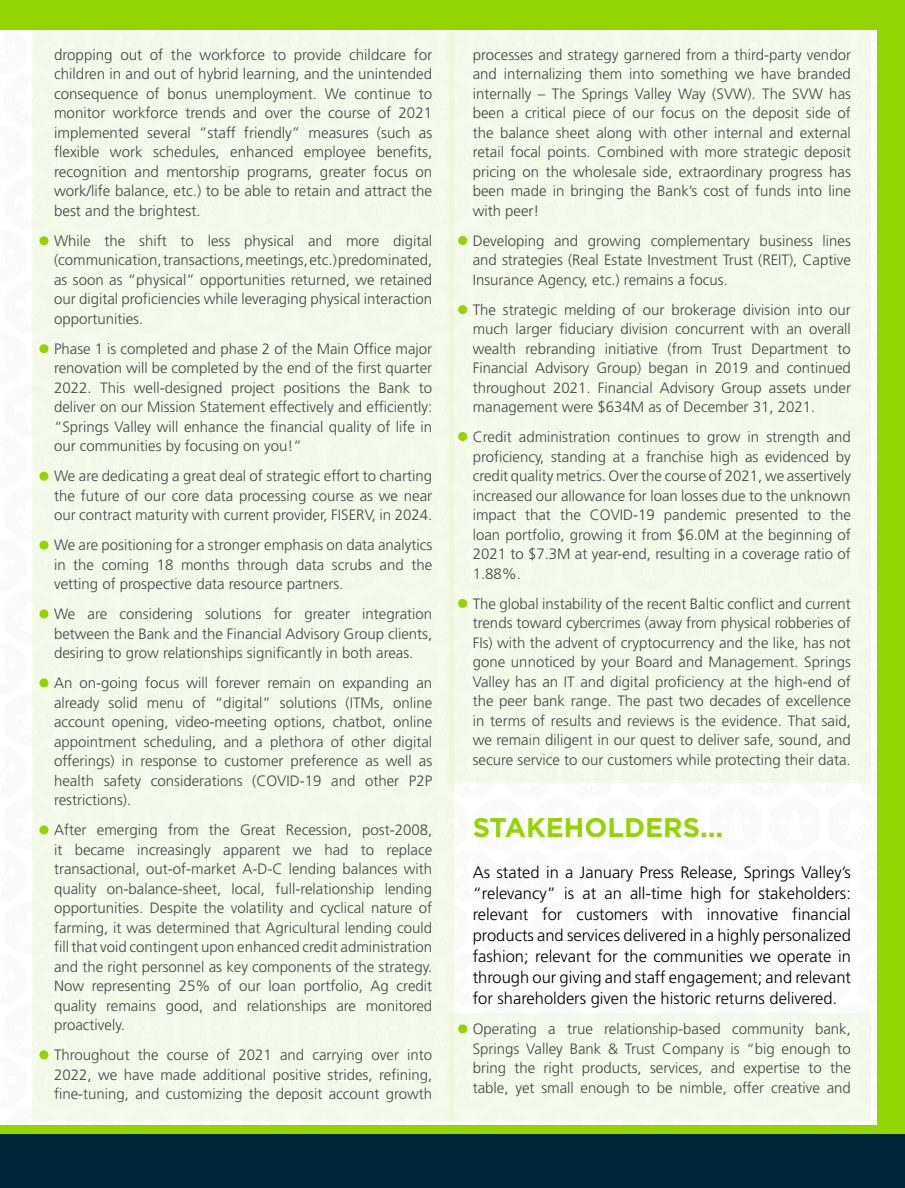
<style>
.page{position:relative;width:905px;height:1188px;background:#fff}
.page>*{position:absolute;margin:0;border:0;box-sizing:border-box;transform-origin:0 0}
.t1{font:700 27px "Gotham";color:#93d500}
.t2{font:300 16.5px/21px "Frutiger";color:#000;text-align:justify}
.t3{font:300 15.15px/19.5px "Frutiger";color:#464547;text-align:justify}
.t4{font:300 15px/19.5px "Frutiger";color:#464547;text-align:justify}
</style>
<div class="page">
<div style="left:0;top:0;width:904px;height:29px;background:#93d500"></div>
<div style="left:878px;top:0;width:26px;height:1164px;background:#93d500"></div>
<div style="left:32px;top:32px;width:422px;height:1089px;background:#f3f8e8"></div>
<div style="left:449px;top:32px;width:421px;height:751px;background:#f3f8e8"></div>
<div style="left:449px;top:1013px;width:421px;height:107px;background:#f3f8e8"></div>
<div style="left:0;top:1125px;width:904px;height:63px;background:#93d500"></div>
<div style="left:39px;top:236px;width:9px;height:9px;background:#93d500;border-radius:50%"></div>
<div style="left:39px;top:344px;width:9px;height:9px;background:#93d500;border-radius:50%"></div>
<div style="left:39px;top:472px;width:9px;height:9px;background:#93d500;border-radius:50%"></div>
<div style="left:39px;top:541px;width:9px;height:9px;background:#93d500;border-radius:50%"></div>
<div style="left:39px;top:609px;width:9px;height:9px;background:#93d500;border-radius:50%"></div>
<div style="left:39px;top:679px;width:9px;height:9px;background:#93d500;border-radius:50%"></div>
<div style="left:39px;top:825px;width:9px;height:9px;background:#93d500;border-radius:50%"></div>
<div style="left:39px;top:1050px;width:9px;height:9px;background:#93d500;border-radius:50%"></div>
<div style="left:458px;top:236px;width:9px;height:9px;background:#93d500;border-radius:50%"></div>
<div style="left:458px;top:305px;width:9px;height:9px;background:#93d500;border-radius:50%"></div>
<div style="left:458px;top:432px;width:9px;height:9px;background:#93d500;border-radius:50%"></div>
<div style="left:458px;top:599px;width:9px;height:9px;background:#93d500;border-radius:50%"></div>
<div style="left:458px;top:1024px;width:9px;height:9px;background:#93d500;border-radius:50%"></div>
<div style="left:0;top:1134px;width:904px;height:54px;background:#00263a"></div>
<p class="t3" style="left:54px;top:45px;width:380px">dropping out of the workforce to provide childcare for children in and out of hybrid learning, and the unintended consequence of bonus unemployment. We continue to monitor workforce trends and over the course of 2021 implemented several ”staff friendly” measures (such as flexible work schedules, enhanced employee benefits, recognition and mentorship programs, greater focus on work/life balance, etc.) to be able to retain and attract the best and the brightest.</p>
<p class="t4" style="left:54px;top:231px;width:380px">While the shift to less physical and more digital (communication, transactions, meetings, etc.) predominated, as soon as “physical” opportunities returned, we retained our digital proficiencies while leveraging physical interaction opportunities.</p>
<p class="t4" style="left:54px;top:339px;width:380px">Phase 1 is completed and phase 2 of the Main Office major renovation will be completed by the end of the first quarter 2022. This well-designed project positions the Bank to deliver on our Mission Statement effectively and efficiently: “Springs Valley will enhance the financial quality of life in our communities by focusing on you!”</p>
<p class="t4" style="left:54px;top:467px;width:379px">We are dedicating a great deal of strategic effort to charting the future of our core data processing course as we near our contract maturity with current provider, FISERV, in 2024.</p>
<p class="t4" style="left:54px;top:536px;width:379px">We are positioning for a stronger emphasis on data analytics in the coming 18 months through data scrubs and the vetting of prospective data resource partners.</p>
<p class="t4" style="left:54px;top:605px;width:380px">We are considering solutions for greater integration between the Bank and the Financial Advisory Group clients, desiring to grow relationships significantly in both areas.</p>
<p class="t4" style="left:54px;top:674px;width:379px">An on-going focus will forever remain on expanding an already solid menu of “digital” solutions (ITMs, online account opening, video-meeting options, chatbot, online appointment scheduling, and a plethora of other digital offerings) in response to customer preference as well as health safety considerations (COVID-19 and other P2P restrictions).</p>
<p class="t4" style="left:54px;top:821px;width:380px">After emerging from the Great Recession, post-2008, it became increasingly apparent we had to replace transactional, out-of-market A-D-C lending balances with quality on-balance-sheet, local, full-relationship lending opportunities. Despite the volatility and cyclical nature of farming, it was determined that Agricultural lending could fill that void contingent upon enhanced credit administration and the right personnel as key components of the strategy.<br>Now representing 25% of our loan portfolio, Ag credit quality remains good, and relationships are monitored proactively.</p>
<p class="t4" style="left:54px;top:1046px;width:380px">Throughout the course of 2021 and carrying over into 2022, we have made additional positive strides, refining, fine-tuning, and customizing the deposit account growth</p>
<p class="t4" style="left:472px;top:45px;width:380px">processes and strategy garnered from a third-party vendor and internalizing them into something we have branded internally – The Springs Valley Way (SVW). The SVW has been a critical piece of our focus on the deposit side of the balance sheet along with other internal and external retail focal points. Combined with more strategic deposit pricing on the wholesale side, extraordinary progress has been made in bringing the Bank’s cost of funds into line with peer!</p>
<p class="t4" style="left:472px;top:231px;width:380px">Developing and growing complementary business lines and strategies (Real Estate Investment Trust (REIT), Captive Insurance Agency, etc.) remains a focus.</p>
<p class="t4" style="left:472px;top:300px;width:380px">The strategic melding of our brokerage division into our much larger fiduciary division concurrent with an overall wealth rebranding initiative (from Trust Department to Financial Advisory Group) began in 2019 and continued throughout 2021. Financial Advisory Group assets under management were $634M as of December 31, 2021.</p>
<p class="t4" style="left:472px;top:428px;width:380px">Credit administration continues to grow in strength and proficiency, standing at a franchise high as evidenced by credit quality metrics. Over the course of 2021, we assertively increased our allowance for loan losses due to the unknown impact that the COVID-19 pandemic presented to the loan portfolio, growing it from $6.0M at the beginning of 2021 to $7.3M at year-end, resulting in a coverage ratio of 1.88%.</p>
<p class="t4" style="left:472px;top:594px;width:380px">The global instability of the recent Baltic conflict and current trends toward cybercrimes (away from physical robberies of FIs) with the advent of cryptocurrency and the like, has not gone unnoticed by your Board and Management. Springs Valley has an IT and digital proficiency at the high-end of the peer bank range. The past two decades of excellence in terms of results and reviews is the evidence. That said, we remain diligent in our quest to deliver safe, sound, and secure service to our customers while protecting their data.</p>
<h2 class="t1" style="left:472px;top:809px;width:252px">STAKEHOLDERS...</h2>
<p class="t2" style="left:472px;top:862px;width:380px">As stated in a January Press Release, Springs Valley’s “relevancy” is at an all-time high for stakeholders: relevant for customers with innovative financial products and services delivered in a highly personalized fashion; relevant for the communities we operate in through our giving and staff engagement; and relevant for shareholders given the historic returns delivered.</p>
<p class="t4" style="left:472px;top:1019px;width:380px">Operating a true relationship-based community bank, Springs Valley Bank &amp; Trust Company is “big enough to bring the right products, services, and expertise to the table, yet small enough to be nimble, offer creative and</p>
</div>
